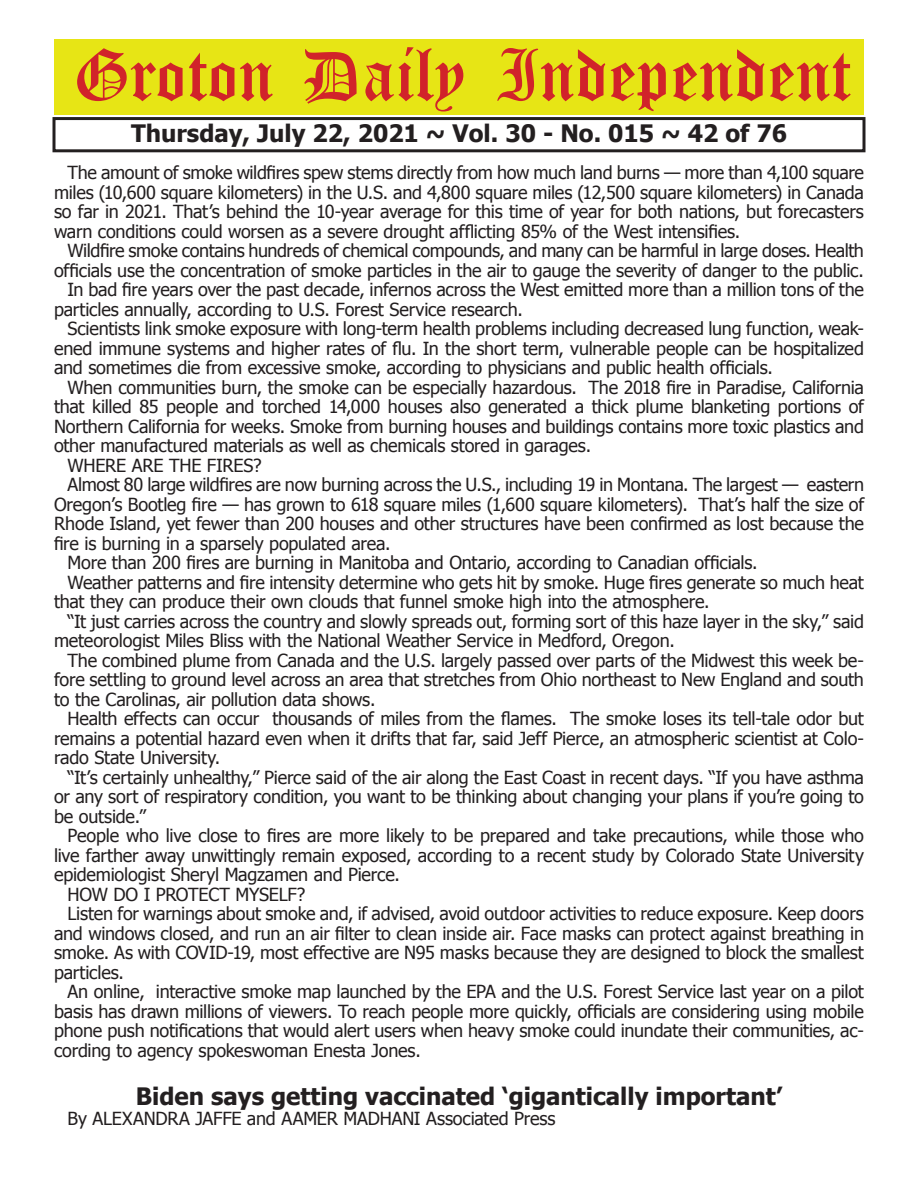
<style>
.page{position:relative;width:918px;height:1188px;background:#fff}
.page>*{position:absolute;margin:0;border:0;box-sizing:border-box;transform-origin:0 0}
.t1{font:54px "Old English Five";color:#d1232a}
.t2{font:700 24px "Tahoma";color:#231f20}
.t3{font:18px/19.5px "Tahoma";letter-spacing:-.01em;color:#231f20;text-align:justify}
</style>
<div class="page">
<div style="left:52px;top:117px;width:814px;height:35px;border:3px solid #231f20"></div>
<div style="left:54px;top:40px;width:810px;height:75px;background:#e7e515"></div>
<h1 class="t1" style="left:73px;top:50px;width:779px">Groton Daily Independent</h1>
<h2 class="t2" style="left:131px;top:116px;width:657px">Thursday, July 22, 2021 ~ Vol. 30 - No. 015 ~ 42 of 76</h2>
<p class="t3" style="left:54px;top:162px;width:812px;text-indent:14px">The amount of smoke wildfires spew stems directly from how much land burns — more than 4,100 square miles (10,600 square kilometers) in the U.S. and 4,800 square miles (12,500 square kilometers) in Canada so far in 2021. That’s behind the 10-year average for this time of year for both nations, but forecasters warn conditions could worsen as a severe drought afflicting 85% of the West intensifies.</p>
<p class="t3" style="left:68px;top:240px;width:798px">Wildfire smoke contains hundreds of chemical compounds, and many can be harmful in large doses. Health</p>
<p class="t3" style="left:54px;top:260px;width:811px">officials use the concentration of smoke particles in the air to gauge the severity of danger to the public.</p>
<p class="t3" style="left:68px;top:279px;width:798px">In bad fire years over the past decade, infernos across the West emitted more than a million tons of the</p>
<p class="t3" style="left:54px;top:299px;width:470px">particles annually, according to U.S. Forest Service research.</p>
<p class="t3" style="left:68px;top:318px;width:798px">Scientists link smoke exposure with long-term health problems including decreased lung function, weak-</p>
<p class="t3" style="left:54px;top:338px;width:811px">ened immune systems and higher rates of flu. In the short term, vulnerable people can be hospitalized</p>
<p class="t3" style="left:54px;top:357px;width:721px">and sometimes die from excessive smoke, according to physicians and public health officials.</p>
<p class="t3" style="left:68px;top:377px;width:798px">When communities burn, the smoke can be especially hazardous. The 2018 fire in Paradise, California</p>
<p class="t3" style="left:54px;top:396px;width:811px">that killed 85 people and torched 14,000 houses also generated a thick plume blanketing portions of</p>
<p class="t3" style="left:54px;top:416px;width:812px">Northern California for weeks. Smoke from burning houses and buildings contains more toxic plastics and</p>
<p class="t3" style="left:54px;top:435px;width:539px">other manufactured materials as well as chemicals stored in garages.</p>
<p class="t3" style="left:68px;top:455px;width:196px">WHERE ARE THE FIRES?</p>
<p class="t3" style="left:68px;top:474px;width:798px">Almost 80 large wildfires are now burning across the U.S., including 19 in Montana. The largest — eastern</p>
<p class="t3" style="left:54px;top:494px;width:812px">Oregon’s Bootleg fire — has grown to 618 square miles (1,600 square kilometers). That’s half the size of</p>
<p class="t3" style="left:54px;top:513px;width:811px">Rhode Island, yet fewer than 200 houses and other structures have been confirmed as lost because the</p>
<p class="t3" style="left:54px;top:533px;width:338px">fire is burning in a sparsely populated area.</p>
<p class="t3" style="left:68px;top:552px;width:692px">More than 200 fires are burning in Manitoba and Ontario, according to Canadian officials.</p>
<p class="t3" style="left:68px;top:572px;width:798px">Weather patterns and fire intensity determine who gets hit by smoke. Huge fires generate so much heat</p>
<p class="t3" style="left:54px;top:591px;width:657px">that they can produce their own clouds that funnel smoke high into the atmosphere.</p>
<p class="t3" style="left:68px;top:611px;width:798px">“It just carries across the country and slowly spreads out, forming sort of this haze layer in the sky,” said</p>
<p class="t3" style="left:54px;top:630px;width:622px">meteorologist Miles Bliss with the National Weather Service in Medford, Oregon.</p>
<p class="t3" style="left:68px;top:650px;width:798px">The combined plume from Canada and the U.S. largely passed over parts of the Midwest this week be-</p>
<p class="t3" style="left:54px;top:669px;width:812px">fore settling to ground level across an area that stretches from Ohio northeast to New England and south</p>
<p class="t3" style="left:54px;top:689px;width:323px">to the Carolinas, air pollution data shows.</p>
<p class="t3" style="left:68px;top:708px;width:798px">Health effects can occur thousands of miles from the flames. The smoke loses its tell-tale odor but</p>
<p class="t3" style="left:54px;top:728px;width:812px">remains a potential hazard even when it drifts that far, said Jeff Pierce, an atmospheric scientist at Colo-</p>
<p class="t3" style="left:54px;top:747px;width:168px">rado State University.</p>
<p class="t3" style="left:68px;top:766px;width:798px">“It’s certainly unhealthy,” Pierce said of the air along the East Coast in recent days. “If you have asthma</p>
<p class="t3" style="left:54px;top:786px;width:812px">or any sort of respiratory condition, you want to be thinking about changing your plans if you’re going to</p>
<p class="t3" style="left:54px;top:805px;width:94px">be outside.”</p>
<p class="t3" style="left:68px;top:825px;width:798px">People who live close to fires are more likely to be prepared and take precautions, while those who</p>
<p class="t3" style="left:54px;top:844px;width:811px">live farther away unwittingly remain exposed, according to a recent study by Colorado State University</p>
<p class="t3" style="left:54px;top:864px;width:347px">epidemiologist Sheryl Magzamen and Pierce.</p>
<p class="t3" style="left:68px;top:883px;width:239px">HOW DO I PROTECT MYSELF?</p>
<p class="t3" style="left:68px;top:903px;width:798px">Listen for warnings about smoke and, if advised, avoid outdoor activities to reduce exposure. Keep doors</p>
<p class="t3" style="left:54px;top:922px;width:812px">and windows closed, and run an air filter to clean inside air. Face masks can protect against breathing in</p>
<p class="t3" style="left:54px;top:942px;width:811px">smoke. As with COVID-19, most effective are N95 masks because they are designed to block the smallest</p>
<p class="t3" style="left:54px;top:961px;width:72px">particles.</p>
<p class="t3" style="left:68px;top:981px;width:798px">An online, interactive smoke map launched by the EPA and the U.S. Forest Service last year on a pilot</p>
<p class="t3" style="left:54px;top:1000px;width:811px">basis has drawn millions of viewers. To reach people more quickly, officials are considering using mobile</p>
<p class="t3" style="left:54px;top:1020px;width:812px">phone push notifications that would alert users when heavy smoke could inundate their communities, ac-</p>
<p class="t3" style="left:54px;top:1039px;width:368px">cording to agency spokeswoman Enesta Jones.</p>
<h2 class="t2" style="left:136px;top:1080px;width:648px">Biden says getting vaccinated ‘gigantically important’</h2>
<p class="t3" style="left:68px;top:1107px;width:490px">By ALEXANDRA JAFFE and AAMER MADHANI Associated Press</p>
</div>
